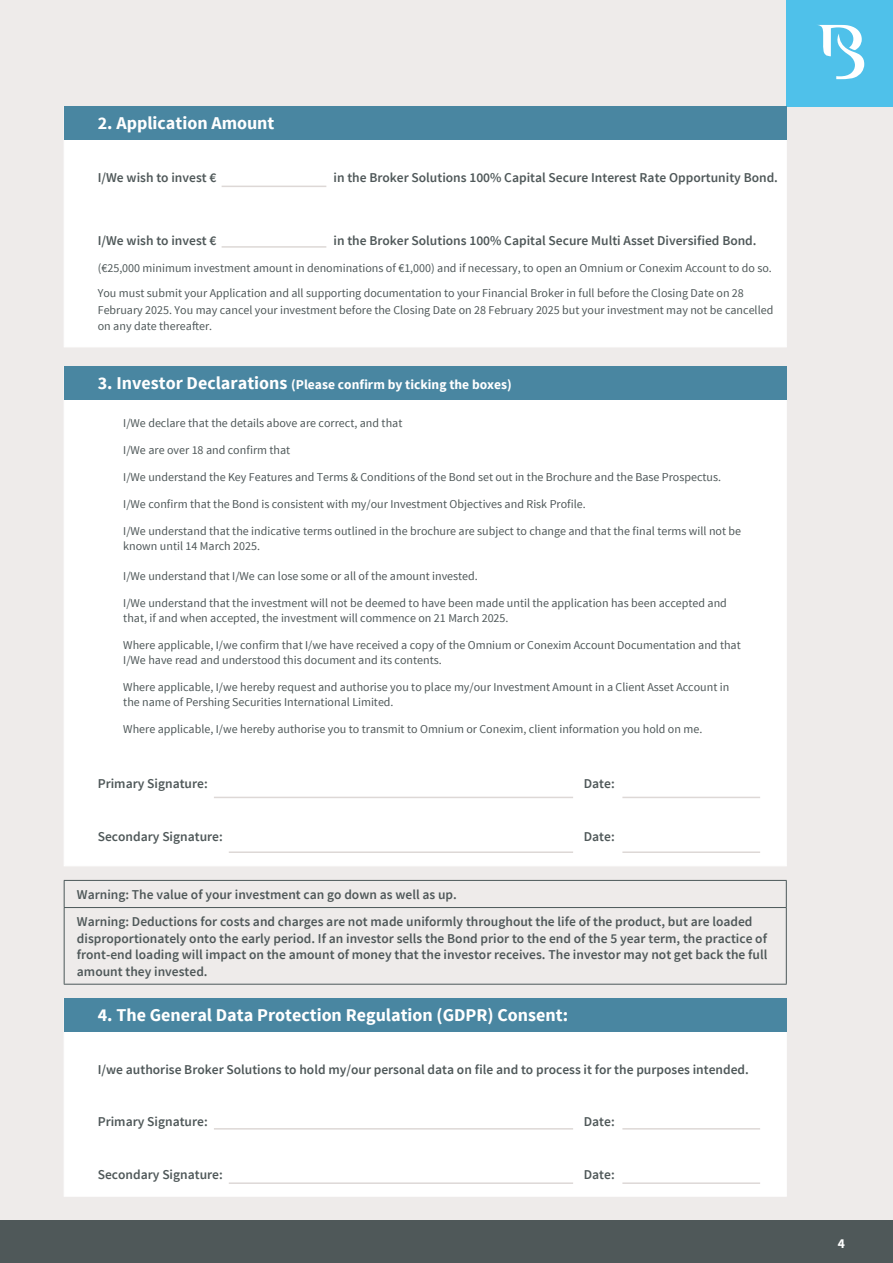
<style>
.page{position:relative;width:893px;height:1263px;background:#eeebea}
.page>*{position:absolute;margin:0;border:0;box-sizing:border-box;transform-origin:0 0}
.t1{font:700 18px "Source Sans Pro";color:#fff}
.t2{font:600 13.5px/16.5px "Source Sans Pro";color:#4f5859}
.t3{font:700 13.5px "Source Sans Pro";color:#fff}
.t4{font:12px/15px "Source Sans Pro";color:#4f5859}
.s1{font-size:18px}
</style>
<div class="page">
<div style="left:0;top:1220px;width:893px;height:43px;background:#4f5859"></div>
<div style="left:787px;top:0;width:106px;height:106px;background:#4fc1ea"></div>
<svg style="left:818px;top:25px;width:46px;height:54px"></svg>
<div style="left:64px;top:106px;width:723px;height:241px;background:#fff"></div>
<div style="left:64px;top:106px;width:723px;height:33px;background:#4986a1"></div>
<div style="left:64px;top:366px;width:723px;height:500px;background:#fff"></div>
<div style="left:64px;top:366px;width:723px;height:33px;background:#4986a1"></div>
<hr style="left:222px;top:186px;width:104px;height:1px;background:#ddd8d6">
<hr style="left:222px;top:246px;width:104px;height:2px;background:#ddd8d6">
<hr style="left:214px;top:797px;width:359px;height:1px;background:#ddd8d6">
<hr style="left:229px;top:851px;width:344px;height:2px;background:#ddd8d6">
<hr style="left:622px;top:797px;width:138px;height:1px;background:#ddd8d6">
<hr style="left:622px;top:851px;width:138px;height:2px;background:#ddd8d6">
<div style="left:64px;top:998px;width:723px;height:198px;background:#fff"></div>
<div style="left:64px;top:998px;width:723px;height:33px;background:#4986a1"></div>
<hr style="left:214px;top:1128px;width:359px;height:1px;background:#ddd8d6">
<hr style="left:229px;top:1182px;width:344px;height:2px;background:#ddd8d6">
<hr style="left:622px;top:1128px;width:138px;height:1px;background:#ddd8d6">
<hr style="left:622px;top:1182px;width:138px;height:2px;background:#ddd8d6">
<hr style="left:64px;top:880px;width:723px;height:1px;background:#4b5859">
<svg style="left:64px;top:881px;width:1px;height:26px"></svg>
<svg style="left:786px;top:881px;width:1px;height:26px"></svg>
<hr style="left:64px;top:907px;width:723px;height:1px;background:#4b5859">
<hr style="left:64px;top:908px;width:1px;height:76px;background:#4b5859">
<hr style="left:786px;top:908px;width:1px;height:76px;background:#4b5859">
<hr style="left:64px;top:984px;width:723px;height:1px;background:#4b5859">
<p class="t1" style="left:98px;top:112px;width:178px">2. Application Amount</p>
<p class="t2" style="left:98px;top:169px;width:120px">I/We wish to invest €</p>
<p class="t2" style="left:333px;top:169px;width:446px">in the Broker Solutions 100% Capital Secure Interest Rate Opportunity Bond.</p>
<p class="t2" style="left:98px;top:232px;width:120px">I/We wish to invest €</p>
<p class="t2" style="left:333px;top:232px;width:425px">in the Broker Solutions 100% Capital Secure Multi Asset Diversified Bond.</p>
<p class="t4" style="left:98px;top:260px;width:676px">(€25,000 minimum investment amount in denominations of €1,000) and if necessary, to open an Omnium or Conexim Account to do so.</p>
<p class="t4" style="left:98px;top:285px;width:677px;line-height:16.5px">You must submit your Application and all supporting documentation to your Financial Broker in full before the Closing Date on 28<br>February 2025. You may cancel your investment before the Closing Date on 28 February 2025 but your investment may not be cancelled on any date thereafter.</p>
<p class="t3" style="left:98px;top:376px;width:415px"><span class="s1">3. Investor Declarations</span> (Please confirm by ticking the boxes)</p>
<p class="t4" style="left:123px;top:415px;width:281px">I/We declare that the details above are correct, and that</p>
<p class="t4" style="left:123px;top:442px;width:169px">I/We are over 18 and confirm that</p>
<p class="t4" style="left:123px;top:469px;width:599px">I/We understand the Key Features and Terms &amp; Conditions of the Bond set out in the Brochure and the Base Prospectus.</p>
<p class="t4" style="left:123px;top:496px;width:464px">I/We confirm that the Bond is consistent with my/our Investment Objectives and Risk Profile.</p>
<p class="t4" style="left:123px;top:523px;width:619px">I/We understand that the indicative terms outlined in the brochure are subject to change and that the final terms will not be known until 14 March 2025.</p>
<p class="t4" style="left:123px;top:568px;width:356px">I/We understand that I/We can lose some or all of the amount invested.</p>
<p class="t4" style="left:123px;top:595px;width:605px">I/We understand that the investment will not be deemed to have been made until the application has been accepted and that, if and when accepted, the investment will commence on 21 March 2025.</p>
<p class="t4" style="left:123px;top:637px;width:619px">Where applicable, I/we confirm that I/we have received a copy of the Omnium or Conexim Account Documentation and that<br>I/We have read and understood this document and its contents.</p>
<p class="t4" style="left:123px;top:679px;width:608px">Where applicable, I/we hereby request and authorise you to place my/our Investment Amount in a Client Asset Account in the name of Pershing Securities International Limited.</p>
<p class="t4" style="left:123px;top:721px;width:580px">Where applicable, I/we hereby authorise you to transmit to Omnium or Conexim, client information you hold on me.</p>
<p class="t2" style="left:98px;top:776px;width:111px">Primary Signature:</p>
<p class="t2" style="left:584px;top:776px;width:32px">Date:</p>
<p class="t2" style="left:98px;top:828px;width:126px">Secondary Signature:</p>
<p class="t2" style="left:584px;top:828px;width:32px">Date:</p>
<p class="t2" style="left:77px;top:887px;width:382px">Warning: The value of your investment can go down as well as up.</p>
<p class="t2" style="left:77px;top:914px;width:692px">Warning: Deductions for costs and charges are not made uniformly throughout the life of the product, but are loaded disproportionately onto the early period. If an investor sells the Bond prior to the end of the 5 year term, the practice of front-end loading will impact on the amount of money that the investor receives. The investor may not get back the full amount they invested.</p>
<p class="t1" style="left:98px;top:1003px;width:472px">4. The General Data Protection Regulation (GDPR) Consent:</p>
<p class="t2" style="left:98px;top:1061px;width:653px">I/we authorise Broker Solutions to hold my/our personal data on file and to process it for the purposes intended.</p>
<p class="t2" style="left:98px;top:1114px;width:111px">Primary Signature:</p>
<p class="t2" style="left:584px;top:1114px;width:32px">Date:</p>
<p class="t2" style="left:98px;top:1166px;width:126px">Secondary Signature:</p>
<p class="t2" style="left:584px;top:1166px;width:32px">Date:</p>
<p class="t3" style="left:838px;top:1234px;width:9px">4</p>
</div>
